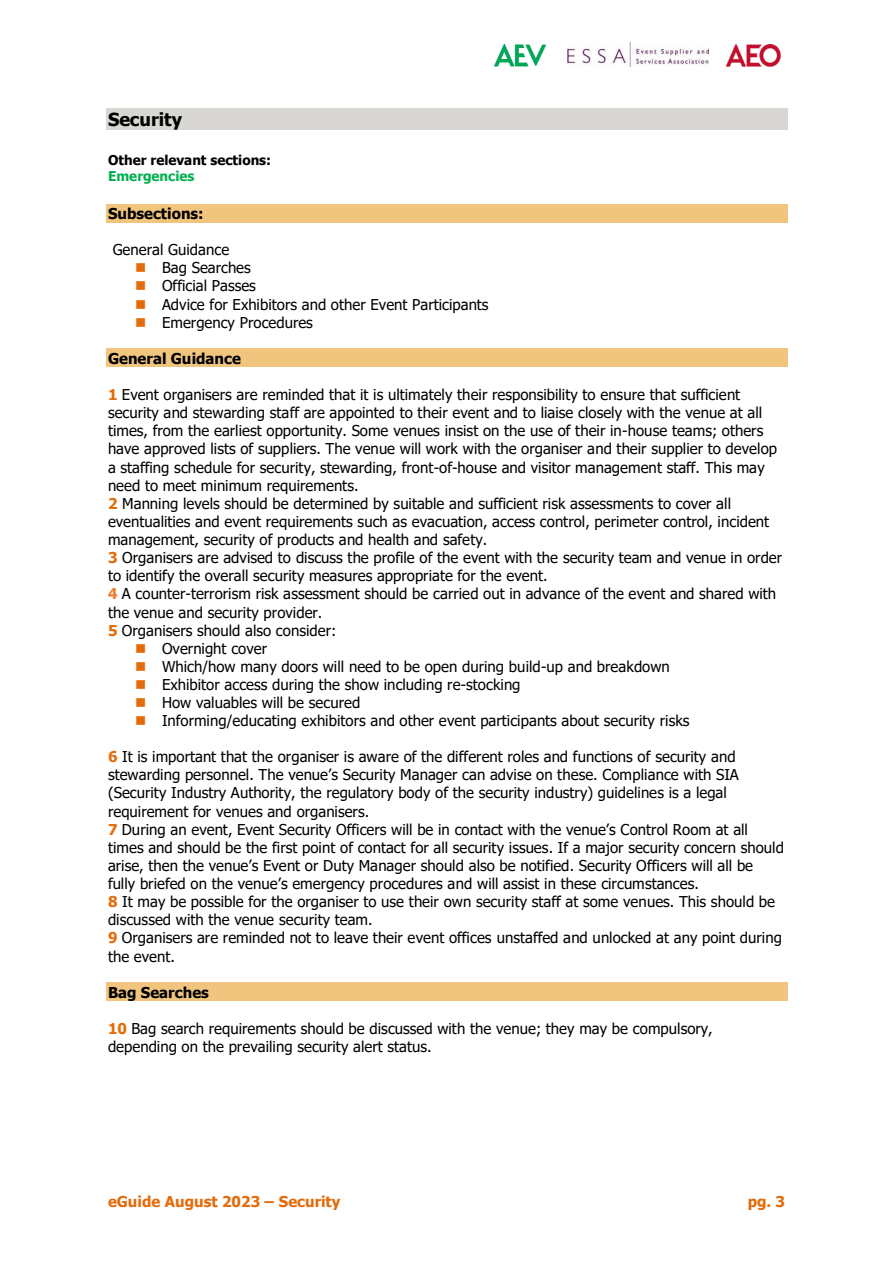
<style>
.page{position:relative;width:893px;height:1263px;background:#fff}
.page>*{position:absolute;margin:0;border:0;box-sizing:border-box;transform-origin:0 0}
.t1{font:700 18px "Tahoma";color:#000}
.t2{font:15px/18.1px "Tahoma";color:#000}
.t3{font:700 15px "Tahoma";color:#000}
.t4{font:700 15px "Tahoma";color:#e36c0a}
.t5{font:700 13.5px "Tahoma";color:#000}
.t6{font:700 13.5px "Tahoma";letter-spacing:.005em;color:#00b050}
.s1{color:#e36c0a}
.s2{font-weight:700;color:#e46c0a}
.s3{font-weight:700;color:#ed7d31}
</style>
<div class="page">
<img style="left:567px;top:43px;width:141px;height:23px">
<img style="left:726px;top:45px;width:55px;height:21px">
<img style="left:495px;top:45px;width:51px;height:22px">
<div style="left:106px;top:108px;width:681px;height:22px;background:#d9d7d3"></div>
<div style="left:106px;top:204px;width:681px;height:18px;background:#f2c57f"></div>
<div style="left:106px;top:349px;width:681px;height:18px;background:#f2c57f"></div>
<div style="left:106px;top:983px;width:681px;height:18px;background:#f2c57f"></div>
<h1 class="t1" style="left:108px;top:108px;width:76px">Security</h1>
<p class="t5" style="left:108px;top:152px;width:165px">Other relevant sections:</p>
<p class="t6" style="left:108px;top:168px;width:88px">Emergencies</p>
<p class="t3" style="left:108px;top:204px;width:97px">Subsections:</p>
<p class="t2" style="left:113px;top:240px;width:118px">General Guidance</p>
<p class="t2" style="left:135px;top:258px;width:117px"><span class="s1">◼</span> Bag Searches</p>
<p class="t2" style="left:135px;top:276px;width:122px"><span class="s1">◼</span> Official Passes</p>
<p class="t2" style="left:135px;top:295px;width:355px"><span class="s1">◼</span> Advice for Exhibitors and other Event Participants</p>
<p class="t2" style="left:135px;top:313px;width:179px"><span class="s1">◼</span> Emergency Procedures</p>
<p class="t3" style="left:108px;top:349px;width:134px">General Guidance</p>
<p class="t2" style="left:108px;top:385px;width:671px"><span class="s2">1</span> Event organisers are reminded that it is ultimately their responsibility to ensure that sufficient security and stewarding staff are appointed to their event and to liaise closely with the venue at all times, from the earliest opportunity. Some venues insist on the use of their in-house teams; others have approved lists of suppliers. The venue will work with the organiser and their supplier to develop a staffing schedule for security, stewarding, front-of-house and visitor management staff. This may need to meet minimum requirements.</p>
<p class="t2" style="left:108px;top:494px;width:663px"><span class="s2">2</span> Manning levels should be determined by suitable and sufficient risk assessments to cover all eventualities and event requirements such as evacuation, access control, perimeter control, incident management, security of products and health and safety.</p>
<p class="t2" style="left:108px;top:548px;width:676px"><span class="s2">3</span> Organisers are advised to discuss the profile of the event with the security team and venue in order to identify the overall security measures appropriate for the event.</p>
<p class="t2" style="left:108px;top:584px;width:670px"><span class="s3">4</span> A counter-terrorism risk assessment should be carried out in advance of the event and shared with the venue and security provider.</p>
<p class="t2" style="left:108px;top:620px;width:230px"><span class="s2">5</span> Organisers should also consider:</p>
<p class="t2" style="left:135px;top:639px;width:134px"><span class="s1">◼</span> Overnight cover</p>
<p class="t2" style="left:135px;top:657px;width:536px"><span class="s1">◼</span> Which/how many doors will need to be open during build-up and breakdown</p>
<p class="t2" style="left:135px;top:675px;width:387px"><span class="s1">◼</span> Exhibitor access during the show including re-stocking</p>
<p class="t2" style="left:135px;top:693px;width:227px"><span class="s1">◼</span> How valuables will be secured</p>
<p class="t2" style="left:135px;top:711px;width:556px"><span class="s1">◼</span> Informing/educating exhibitors and other event participants about security risks</p>
<p class="t2" style="left:108px;top:747px;width:632px"><span class="s2">6</span> It is important that the organiser is aware of the different roles and functions of security and stewarding personnel. The venue’s Security Manager can advise on these. Compliance with SIA (Security Industry Authority, the regulatory body of the security industry) guidelines is a legal requirement for venues and organisers.</p>
<p class="t2" style="left:108px;top:820px;width:678px"><span class="s2">7</span> During an event, Event Security Officers will be in contact with the venue’s Control Room at all times and should be the first point of contact for all security issues. If a major security concern should arise, then the venue’s Event or Duty Manager should also be notified. Security Officers will all be fully briefed on the venue’s emergency procedures and will assist in these circumstances.</p>
<p class="t2" style="left:108px;top:892px;width:669px"><span class="s2">8</span> It may be possible for the organiser to use their own security staff at some venues. This should be discussed with the venue security team.</p>
<p class="t2" style="left:108px;top:928px;width:675px"><span class="s2">9</span> Organisers are reminded not to leave their event offices unstaffed and unlocked at any point during the event.</p>
<p class="t3" style="left:108px;top:983px;width:102px">Bag Searches</p>
<p class="t2" style="left:108px;top:1019px;width:606px"><span class="s2">10</span> Bag search requirements should be discussed with the venue; they may be compulsory, depending on the prevailing security alert status.</p>
<p class="t4" style="left:108px;top:1192px;width:234px">eGuide August 2023 – Security</p>
<p class="t4" style="left:748px;top:1192px;width:39px">pg. 3</p>
</div>
